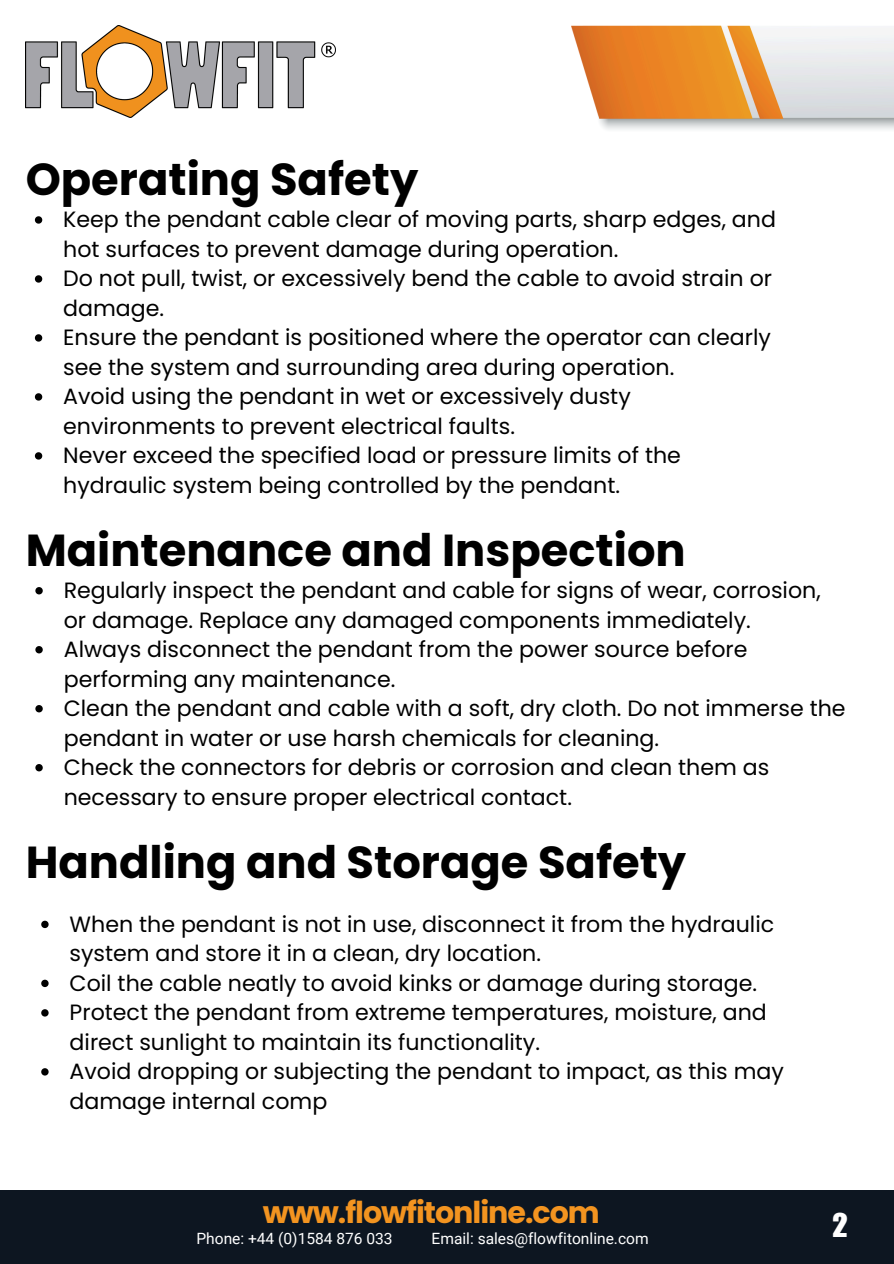
<style>
.page{position:relative;width:894px;height:1264px;background:#fff}
.page>*{position:absolute;margin:0;border:0;box-sizing:border-box;transform-origin:0 0}
.t1{font:700 44.7px "Poppins";color:#000}
.t2{font:33.3px "Impact LT Std";color:#fff}
.t3{font:700 30.15px "Poppins";letter-spacing:-.035em;color:#f39420}
.t4{font:22.05px/29.5px "Poppins";color:#000}
.t5{font:15.6px "Roboto";color:#fff}
</style>
<div class="page">
<img style="left:26px;top:26px;width:309px;height:91px">
<div style="left:0;top:1190px;width:893px;height:73px;background:#0d1621"></div>
<svg style="left:35px;top:216px;width:7px;height:8px"></svg>
<svg style="left:35px;top:275px;width:7px;height:8px"></svg>
<svg style="left:35px;top:334px;width:7px;height:7px"></svg>
<svg style="left:35px;top:393px;width:7px;height:7px"></svg>
<svg style="left:35px;top:452px;width:7px;height:7px"></svg>
<svg style="left:35px;top:587px;width:8px;height:7px"></svg>
<svg style="left:35px;top:646px;width:8px;height:7px"></svg>
<svg style="left:35px;top:705px;width:8px;height:7px"></svg>
<svg style="left:35px;top:764px;width:8px;height:7px"></svg>
<svg style="left:41px;top:920px;width:8px;height:8px"></svg>
<svg style="left:41px;top:979px;width:8px;height:8px"></svg>
<svg style="left:41px;top:1009px;width:8px;height:7px"></svg>
<svg style="left:41px;top:1068px;width:8px;height:7px"></svg>
<img style="left:571px;top:26px;width:322px;height:104px">
<p class="t1" style="left:26px;top:148px;width:394px">Operating Safety</p>
<p class="t4" style="left:63px;top:205px;width:714px">Keep the pendant cable clear of moving parts, sharp edges, and hot surfaces to prevent damage during operation.</p>
<p class="t4" style="left:63px;top:264px;width:710px">Do not pull, twist, or excessively bend the cable to avoid strain or damage.</p>
<p class="t4" style="left:63px;top:323px;width:709px">Ensure the pendant is positioned where the operator can clearly see the system and surrounding area during operation.</p>
<h1 class="t4" style="left:63px;top:382px;width:569px">Avoid using the pendant in wet or excessively dusty environments to prevent electrical faults.</h1>
<p class="t4" style="left:63px;top:441px;width:619px">Never exceed the specified load or pressure limits of the hydraulic system being controlled by the pendant.</p>
<p class="t1" style="left:26px;top:519px;width:661px">Maintenance and Inspection</p>
<p class="t4" style="left:64px;top:575px;width:758px">Regularly inspect the pendant and cable for signs of wear, corrosion, or damage. Replace any damaged components immediately.</p>
<p class="t4" style="left:64px;top:634px;width:685px">Always disconnect the pendant from the power source before performing any maintenance.</p>
<h1 class="t4" style="left:64px;top:693px;width:783px">Clean the pendant and cable with a soft, dry cloth. Do not immerse the pendant in water or use harsh chemicals for cleaning.</h1>
<p class="t4" style="left:64px;top:752px;width:706px">Check the connectors for debris or corrosion and clean them as necessary to ensure proper electrical contact.</p>
<p class="t1" style="left:26px;top:830px;width:662px">Handling and Storage Safety</p>
<p class="t4" style="left:70px;top:909px;width:706px">When the pendant is not in use, disconnect it from the hydraulic system and store it in a clean, dry location.</p>
<p class="t4" style="left:70px;top:968px;width:689px">Coil the cable neatly to avoid kinks or damage during storage.</p>
<h2 class="t4" style="left:70px;top:997px;width:698px">Protect the pendant from extreme temperatures, moisture, and direct sunlight to maintain its functionality.</h2>
<p class="t4" style="left:70px;top:1056px;width:715px">Avoid dropping or subjecting the pendant to impact, as this may damage internal comp</p>
<h1 class="t3" style="left:263px;top:1190px;width:338px">www.flowfitonline.com</h1>
<p class="t5" style="left:196px;top:1229px;width:198px">Phone: +44 (0)1584 876 033</p>
<p class="t5" style="left:431px;top:1229px;width:218px">Email: sales@flowfitonline.com</p>
<p class="t2" style="left:832px;top:1212px;width:17px">2</p>
</div>
